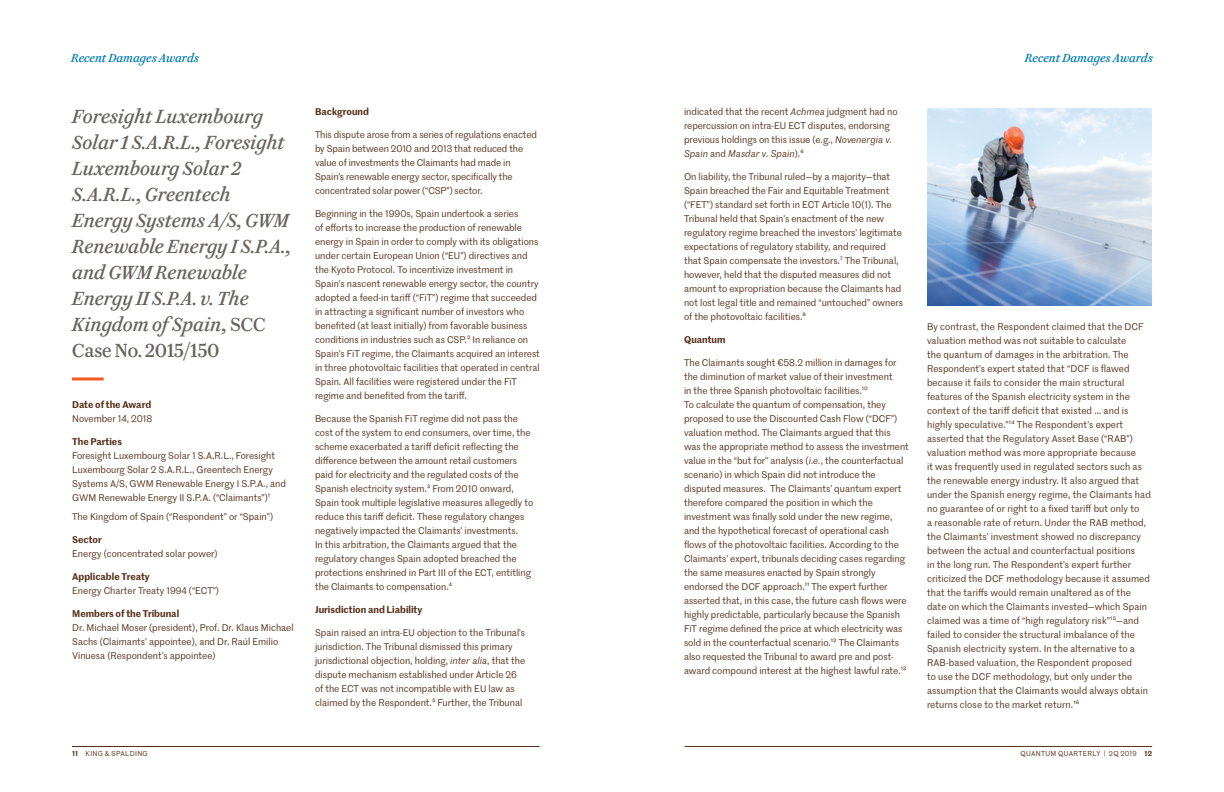
<style>
.page{position:relative;width:1224px;height:792px;background:#fff}
.page>*{position:absolute;margin:0;border:0;box-sizing:border-box;transform-origin:0 0}
.t1{font:italic 500 21px/26px "Caponi Display";color:#68635f}
.t2{font:italic 500 13px "Caponi Display";color:#007cae}
.t3{font:9.5px/14px "Marr Sans";color:#54301a}
.t4{font:600 9.5px "Marr Sans";color:#54301a}
.t5{font:7px "Marr Sans";letter-spacing:.045em;color:#54301a}
.s1{font-style:normal}
.s2{font-style:italic}
.s3{font-weight:600}
</style>
<div class="page">
<hr style="left:72px;top:746px;width:468px;height:1px;background:#54301a">
<hr style="left:685px;top:746px;width:467px;height:1px;background:#54301a">
<hr style="left:72px;top:377px;width:32px;height:3px;background:#f15a22">
<img style="left:927px;top:108px;width:225px;height:198px">
<h2 class="t2" style="left:71px;top:49px;width:129px">Recent Damages Awards</h2>
<h2 class="t2" style="left:1025px;top:49px;width:129px">Recent Damages Awards</h2>
<h1 class="t1" style="left:72px;top:103px;width:220px">Foresight Luxembourg<br>Solar 1 S.A.R.L., Foresight<br>Luxembourg Solar 2<br>S.A.R.L., Greentech<br>Energy Systems A/S, GWM<br>Renewable Energy I S.P.A., and GWM Renewable<br>Energy II S.P.A. v. The<br>Kingdom of Spain, <span class="s1">SCC<br>Case No. 2015/150</span></h1>
<p class="t4" style="left:72px;top:398px;width:81px">Date of the Award</p>
<p class="t3" style="left:72px;top:411px;width:82px">November 14, 2018</p>
<p class="t4" style="left:72px;top:435px;width:51px">The Parties</p>
<p class="t3" style="left:72px;top:448px;width:215px">Foresight Luxembourg Solar 1 S.A.R.L., Foresight Luxembourg Solar 2 S.A.R.L., Greentech Energy Systems A/S, GWM Renewable Energy I S.P.A., and GWM Renewable Energy II S.P.A. (“Claimants”)1</p>
<p class="t3" style="left:72px;top:509px;width:202px">The Kingdom of Spain (“Respondent” or “Spain”)</p>
<p class="t4" style="left:72px;top:532px;width:31px">Sector</p>
<p class="t3" style="left:72px;top:546px;width:147px">Energy (concentrated solar power)</p>
<p class="t4" style="left:72px;top:569px;width:79px">Applicable Treaty</p>
<p class="t3" style="left:72px;top:583px;width:148px">Energy Charter Treaty 1994 (“ECT”)</p>
<p class="t4" style="left:72px;top:606px;width:108px">Members of the Tribunal</p>
<p class="t3" style="left:72px;top:620px;width:223px">Dr. Michael Moser (president), Prof. Dr. Klaus Michael<br>Sachs (Claimants’ appointee), and Dr. Raúl Emilio<br>Vinuesa (Respondent’s appointee)</p>
<p class="t4" style="left:315px;top:105px;width:56px">Background</p>
<p class="t3" style="left:315px;top:128px;width:224px">This dispute arose from a series of regulations enacted by Spain between 2010 and 2013 that reduced the value of investments the Claimants had made in Spain’s renewable energy sector, specifically the concentrated solar power (“CSP”) sector.</p>
<p class="t3" style="left:315px;top:207px;width:226px">Beginning in the 1990s, Spain undertook a series<br>of efforts to increase the production of renewable energy in Spain in order to comply with its obligations under certain European Union (“EU”) directives and the Kyoto Protocol. To incentivize investment in Spain’s nascent renewable energy sector, the country adopted a feed-in tariff (“FiT”) regime that succeeded in attracting a significant number of investors who benefited (at least initially) from favorable business conditions in industries such as CSP.2 In reliance on Spain’s FiT regime, the Claimants acquired an interest in three photovoltaic facilities that operated in central Spain. All facilities were registered under the FiT regime and benefited from the tariff.</p>
<p class="t3" style="left:315px;top:412px;width:220px">Because the Spanish FiT regime did not pass the cost of the system to end consumers, over time, the scheme exacerbated a tariff deficit reflecting the difference between the amount retail customers paid for electricity and the regulated costs of the Spanish electricity system.3 From 2010 onward, Spain took multiple legislative measures allegedly to reduce this tariff deficit. These regulatory changes negatively impacted the Claimants’ investments.<br>In this arbitration, the Claimants argued that the regulatory changes Spain adopted breached the protections enshrined in Part III of the ECT, entitling the Claimants to compensation.4</p>
<p class="t4" style="left:315px;top:603px;width:109px">Jurisdiction and Liability</p>
<p class="t3" style="left:315px;top:626px;width:212px">Spain raised an intra-EU objection to the Tribunal’s jurisdiction. The Tribunal dismissed this primary jurisdictional objection, holding, <span class="s2">inter alia</span>, that the dispute mechanism established under Article 26 of the ECT was not incompatible with EU law as claimed by the Respondent.5 Further, the Tribunal</p>
<p class="t3" style="left:684px;top:105px;width:215px">indicated that the recent <span class="s2">Achmea</span> judgment had no repercussion on intra-EU ECT disputes, endorsing previous holdings on this issue (e.g., <span class="s2">Novenergia v.<br>Spain</span> and <span class="s2">Masdar v. Spain</span>).6</p>
<p class="t3" style="left:684px;top:170px;width:221px">On liability, the Tribunal ruled—by a majority—that Spain breached the Fair and Equitable Treatment (“FET”) standard set forth in ECT Article 10(1). The Tribunal held that Spain’s enactment of the new regulatory regime breached the investors’ legitimate expectations of regulatory stability, and required that Spain compensate the investors.7 The Tribunal, however, held that the disputed measures did not amount to expropriation because the Claimants had not lost legal title and remained “untouched” owners of the photovoltaic facilities.8</p>
<p class="t4" style="left:684px;top:333px;width:43px">Quantum</p>
<p class="t3" style="left:684px;top:356px;width:226px">The Claimants sought €58.2 million in damages for the diminution of market value of their investment<br>in the three Spanish photovoltaic facilities.10<br>To calculate the quantum of compensation, they proposed to use the Discounted Cash Flow (“DCF”) valuation method. The Claimants argued that this was the appropriate method to assess the investment value in the “but for” analysis (<span class="s2">i.e.</span>, the counterfactual scenario) in which Spain did not introduce the disputed measures. The Claimants’ quantum expert therefore compared the position in which the investment was finally sold under the new regime, and the hypothetical forecast of operational cash flows of the photovoltaic facilities. According to the Claimants’ expert, tribunals deciding cases regarding the same measures enacted by Spain strongly endorsed the DCF approach.11 The expert further asserted that, in this case, the future cash flows were highly predictable, particularly because the Spanish FiT regime defined the price at which electricity was sold in the counterfactual scenario.12 The Claimants also requested the Tribunal to award pre and post&shy;award compound interest at the highest lawful rate.13</p>
<p class="t3" style="left:927px;top:319px;width:225px">By contrast, the Respondent claimed that the DCF valuation method was not suitable to calculate<br>the quantum of damages in the arbitration. The Respondent’s expert stated that “DCF is flawed because it fails to consider the main structural features of the Spanish electricity system in the context of the tariff deficit that existed … and is highly speculative.”14 The Respondent’s expert asserted that the Regulatory Asset Base (“RAB”) valuation method was more appropriate because<br>it was frequently used in regulated sectors such as the renewable energy industry. It also argued that under the Spanish energy regime, the Claimants had no guarantee of or right to a fixed tariff but only to<br>a reasonable rate of return. Under the RAB method, the Claimants’ investment showed no discrepancy between the actual and counterfactual positions<br>in the long run. The Respondent’s expert further criticized the DCF methodology because it assumed that the tariffs would remain unaltered as of the date on which the Claimants invested—which Spain claimed was a time of “high regulatory risk”15—and failed to consider the structural imbalance of the Spanish electricity system. In the alternative to a RAB-based valuation, the Respondent proposed<br>to use the DCF methodology, but only under the assumption that the Claimants would always obtain returns close to the market return.16</p>
<p class="t5" style="left:72px;top:749px;width:77px"><span class="s3">11</span> KING &amp; SPALDING</p>
<p class="t5" style="left:1020px;top:749px;width:133px">QUANTUM QUARTERLY | 2Q 2019 <span class="s3">12</span></p>
</div>
